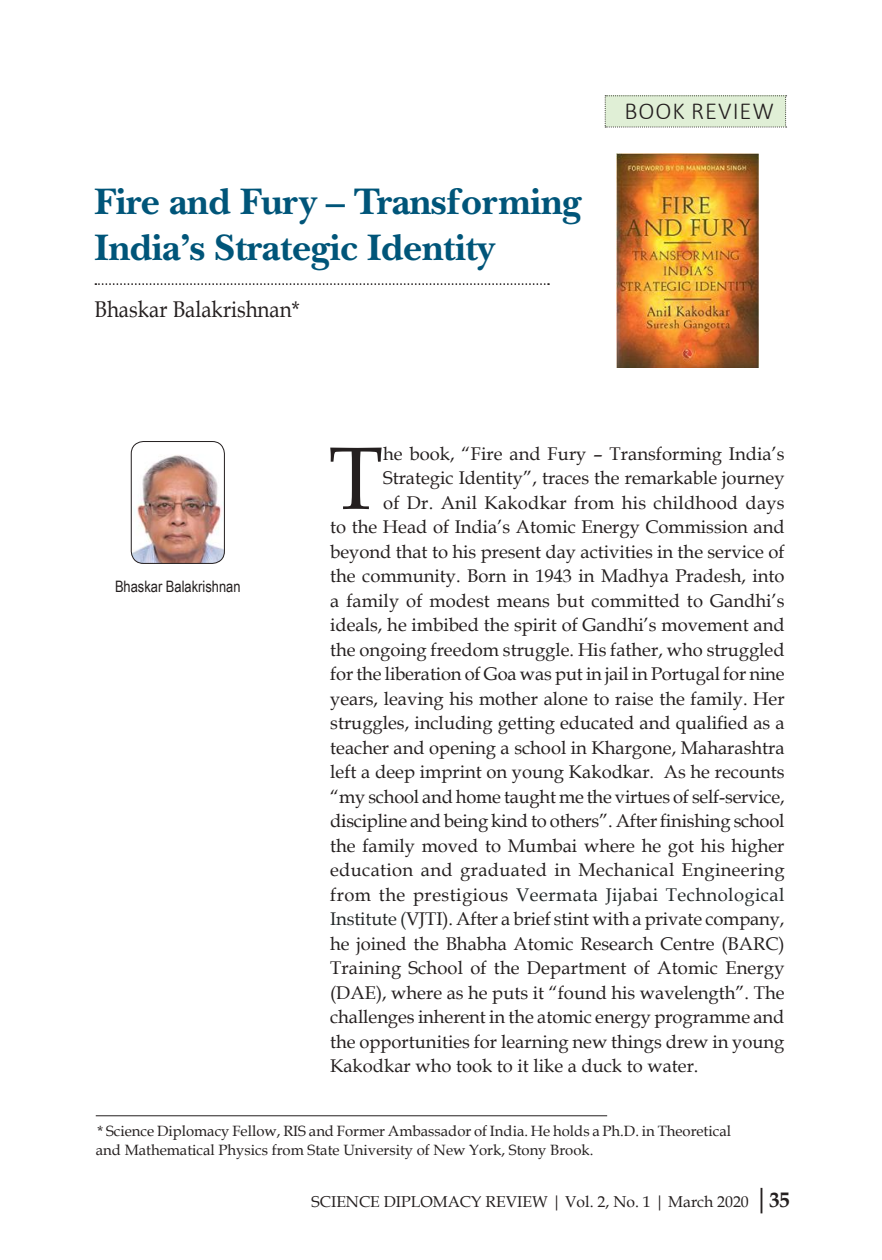
<style>
.page{position:relative;width:882px;height:1260px;background:#fff}
.page>*{position:absolute;margin:0;border:0;box-sizing:border-box;transform-origin:0 0}
.t1{font:88.55px "Book Antiqua";color:#241f1f}
.t2{font:700 38.5px/46.2px "New Baskerville";letter-spacing:-.01em;color:#005579}
.t3{font:300 24.5px "Calibri";letter-spacing:.04em;color:#241f1f}
.t4{font:22.75px "Book Antiqua";color:#241f1f;scale:.9 1}
.t5{font:18.38px "Book Antiqua";color:#241f1f}
.t6{font:18.38px "Book Antiqua";letter-spacing:.025em;color:#23292a}
.t7{font:18.38px "Book Antiqua";letter-spacing:.02em;color:#241f1f}
.t8{font:15.75px "Book Antiqua";color:#241f1f}
.t9{font:15.75px "Arial Narrow";color:#241f1f}
.t10{font:14.88px/19.2px "Book Antiqua";color:#241f1f}
.s1{color:#241f1f}
.s2{color:#23292a}
.s3{font-style:italic;font-size:21px}
.s4{font-weight:700;font-size:21px}
</style>
<div class="page">
<svg style="left:605px;top:95px;width:182px;height:33px;background:#dbe9d2"></svg>
<hr style="left:96px;top:1115px;width:511px;height:1px;background:#241f1f">
<svg style="left:95px;top:283px;width:454px;height:2px"></svg>
<img style="left:131px;top:442px;width:92px;height:121px">
<div style="left:131px;top:441px;width:94px;height:123px;border:1px solid #241f1f;border-radius:12px"></div>
<img style="left:616px;top:154px;width:143px;height:214px">
<h2 class="t2" style="left:94px;top:178px;width:488px">Fire and Fury – Transforming<br>India’s Strategic Identity</h2>
<p class="t4" style="left:94px;top:293px;width:229px">Bhaskar Balakrishnan*</p>
<h3 class="t3" style="left:624px;top:96px;width:151px">BOOK REVIEW</h3>
<p class="t9" style="left:115px;top:575px;width:127px">Bhaskar Balakrishnan</p>
<h1 class="t1" style="left:329px;top:417px;width:56px">T</h1>
<p class="t5" style="left:383px;top:441px;width:403px">he book, “Fire and Fury – Transforming India’s</p>
<p class="t5" style="left:383px;top:465px;width:403px">Strategic Identity”, traces the remarkable journey</p>
<p class="t5" style="left:383px;top:490px;width:403px">of Dr. Anil Kakodkar from his childhood days</p>
<p class="t5" style="left:330px;top:514px;width:456px">to the Head of India’s Atomic Energy Commission and</p>
<p class="t5" style="left:330px;top:539px;width:456px">beyond that to his present day activities in the service of</p>
<p class="t5" style="left:330px;top:563px;width:456px">the community. Born in 1943 in Madhya Pradesh, into</p>
<p class="t5" style="left:330px;top:588px;width:456px">a family of modest means but committed to Gandhi’s</p>
<p class="t5" style="left:330px;top:612px;width:456px">ideals, he imbibed the spirit of Gandhi’s movement and</p>
<p class="t5" style="left:330px;top:637px;width:456px">the ongoing freedom struggle. His father, who struggled</p>
<p class="t5" style="left:330px;top:661px;width:456px">for the liberation of Goa was put in jail in Portugal for nine</p>
<p class="t5" style="left:330px;top:686px;width:456px">years, leaving his mother alone to raise the family. Her</p>
<p class="t5" style="left:330px;top:710px;width:456px">struggles, including getting educated and qualified as a</p>
<p class="t5" style="left:330px;top:735px;width:456px">teacher and opening a school in Khargone, Maharashtra</p>
<p class="t5" style="left:330px;top:759px;width:456px">left a deep imprint on young Kakodkar. As he recounts</p>
<p class="t5" style="left:330px;top:784px;width:456px">“my school and home taught me the virtues of self-service,</p>
<p class="t5" style="left:330px;top:808px;width:456px">discipline and being kind to others”. After finishing school</p>
<p class="t5" style="left:330px;top:833px;width:456px">the family moved to Mumbai where he got his higher</p>
<p class="t7" style="left:330px;top:857px;width:456px">education and graduated in Mechanical Engineering</p>
<p class="t6" style="left:330px;top:882px;width:456px"><span class="s1">from the prestigious</span> Veermata Jijabai Technological</p>
<p class="t5" style="left:330px;top:906px;width:456px"><span class="s2">Institute (</span>VJTI). After a brief stint with a private company,</p>
<p class="t5" style="left:330px;top:931px;width:456px">he joined the Bhabha Atomic Research Centre (BARC)</p>
<p class="t5" style="left:330px;top:955px;width:456px">Training School of the Department of Atomic Energy</p>
<p class="t5" style="left:330px;top:980px;width:456px">(DAE), where as he puts it “found his wavelength”. The</p>
<p class="t5" style="left:330px;top:1004px;width:456px">challenges inherent in the atomic energy programme and</p>
<p class="t5" style="left:330px;top:1029px;width:456px">the opportunities for learning new things drew in young</p>
<p class="t5" style="left:330px;top:1053px;width:370px">Kakodkar who took to it like a duck to water.</p>
<p class="t10" style="left:96px;top:1121px;width:637px">* Science Diplomacy Fellow, RIS and Former Ambassador of India. He holds a Ph.D. in Theoretical and Mathematical Physics from State University of New York, Stony Brook.</p>
<p class="t8" style="left:312px;top:1191px;width:480px">SCIENCE DIPLOMACY REVIEW | Vol. 2, No. 1 | March 2020 <span class="s3">│</span><span class="s4">35</span></p>
</div>
